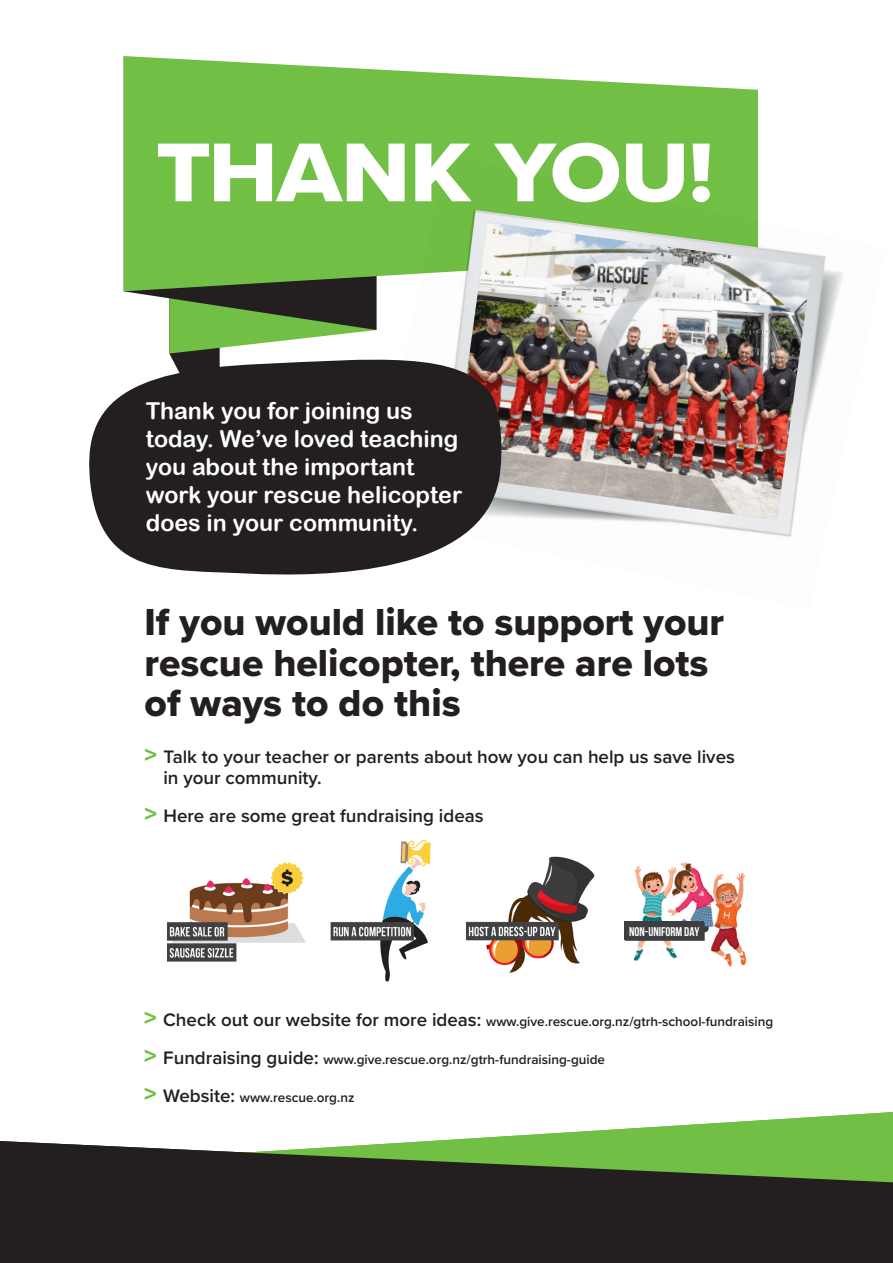
<style>
.page{position:relative;width:893px;height:1263px;background:#fff}
.page>*{position:absolute;margin:0;border:0;box-sizing:border-box;transform-origin:0 0}
.Heading4{font:86.55px "Proxima Nova Extrabld";letter-spacing:-.01em;color:#fff;scale:1.08 1}
.t1{font:39px/40.5px "Proxima Nova Extrabld";color:#231f20}
.t2{font:23.25px/27.9px "Arial Rounded MT Bold";color:#fff}
.t3{font:600 18.75px/21px "Proxima Nova";color:#231f20}
.t4{font:600 13.5px "Proxima Nova";color:#231f20}
.t5{font:700 12.6px "Bebas Neue";color:#fff}
.s1{font-family:"Proxima Nova Extrabld";font-weight:400;font-size:24.75px;color:#71bf44}
.s2{font-size:18.75px}
</style>
<div class="page">
<img style="left:167px;top:862px;width:139px;height:100px">
<img style="left:330px;top:840px;width:101px;height:142px">
<img style="left:466px;top:856px;width:129px;height:117px">
<img style="left:624px;top:861px;width:123px;height:106px">
<svg style="left:169px;top:330px;width:201px;height:19px;fill:#71bf44"></svg>
<svg style="left:124px;top:291px;width:246px;height:39px"></svg>
<svg style="left:124px;top:56px;width:634px;height:235px;background:#7fc358"></svg>
<svg style="left:430px;top:1112px;width:463px;height:29px"></svg>
<svg style="left:0;top:1141px;width:893px;height:122px;background:#333b2a"></svg>
<img style="left:370px;top:155px;width:473px;height:382px">
<img style="left:441px;top:210px;width:384px;height:324px">
<img style="left:453px;top:222px;width:358px;height:298px">
<svg style="left:89px;top:349px;width:415px;height:226px;background:#454142"></svg>
<div style="left:625px;top:922px;width:79px;height:18px;background:#3c3e41"></div>
<p class="Heading4" style="left:156px;top:108px;width:518px">THANK YOU!</p>
<p class="t2" style="left:146px;top:396px;width:318px">Thank you for joining us today. We’ve loved teaching you about the important work your rescue helicopter does in your community.</p>
<p class="t1" style="left:145px;top:601px;width:581px">If you would like to support your rescue helicopter, there are lots of ways to do this</p>
<p class="t3" style="left:163px;top:745px;width:573px;text-indent:-19px"><span class="s1">&gt;</span> Talk to your teacher or parents about how you can help us save lives in your community.</p>
<p class="t3" style="left:145px;top:805px;width:341px"><span class="s1">&gt;</span> Here are some great fundraising ideas</p>
<p class="t5" style="left:629px;top:924px;width:72px">NON-UNIFORM DAY</p>
<p class="t4" style="left:144px;top:1011px;width:630px"><span class="s1">&gt;</span> <span class="s2">Check out our website for more ideas:</span> www.give.rescue.org.nz/gtrh-school-fundraising</p>
<p class="t4" style="left:144px;top:1049px;width:462px"><span class="s1">&gt;</span> <span class="s2">Fundraising guide:</span> www.give.rescue.org.nz/gtrh-fundraising-guide</p>
<p class="t4" style="left:144px;top:1087px;width:212px"><span class="s1">&gt;</span> <span class="s2">Website:</span> www.rescue.org.nz</p>
</div>
